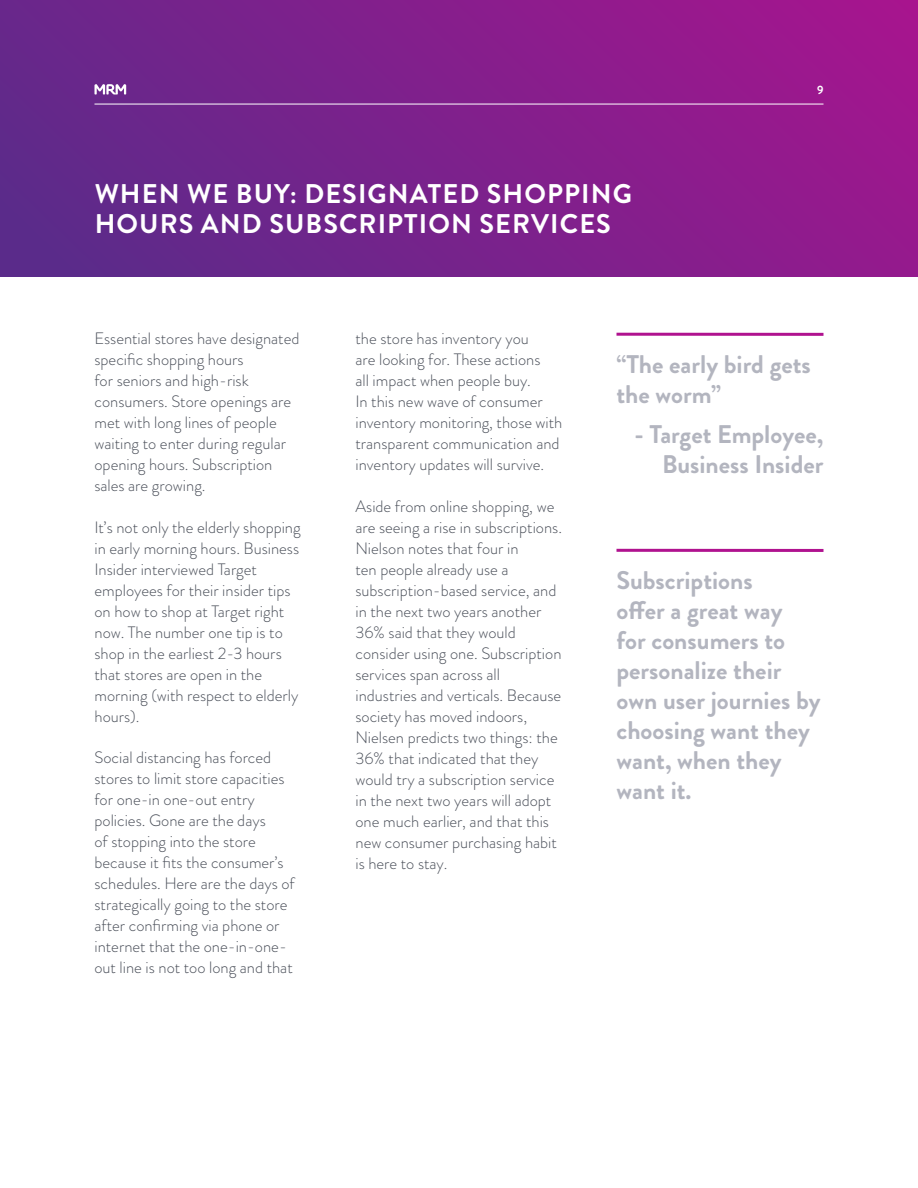
<style>
.page{position:relative;width:918px;height:1188px;background:#fff}
.page>*{position:absolute;margin:0;border:0;box-sizing:border-box;transform-origin:0 0}
.body_copy{font:700 27px/30px "Brandon Grotesque";letter-spacing:.04em;color:#fff}
.subhead{font:700 25.5px/30px "Brandon Grotesque";color:#b3b5bf}
.intro_copy{font:300 16.5px/21px "Brandon Grotesque";color:#4a4f59}
.t1{font:700 12px "Brandon Grotesque";color:#fff}
</style>
<div class="page">
<div style="left:0;top:0;width:918px;height:276px;background:linear-gradient(to right,#5f2a8a,#9f178e)"></div>
<hr style="left:617px;top:549px;width:206px;height:3px;background:#b0128f">
<hr style="left:617px;top:333px;width:207px;height:3px;background:#b0128f">
<svg style="left:95px;top:84px;width:31px;height:11px"></svg>
<hr style="left:94px;top:104px;width:730px;height:1px;background:#fff">
<p class="body_copy" style="left:95px;top:179px;width:539px">WHEN WE BUY: DESIGNATED SHOPPING<br>HOURS AND SUBSCRIPTION SERVICES</p>
<p class="t1" style="left:817px;top:81px;width:8px">9</p>
<p class="intro_copy" style="left:94px;top:328px;width:206px">Essential stores have designated specific shopping hours<br>for seniors and high-risk consumers. Store openings are met with long lines of people waiting to enter during regular opening hours. Subscription sales are growing.</p>
<p class="intro_copy" style="left:94px;top:516px;width:208px">It’s not only the elderly shopping in early morning hours. Business<br>Insider interviewed Target employees for their insider tips on how to shop at Target right now. The number one tip is to shop in the earliest 2-3 hours that stores are open in the morning (with respect to elderly hours).</p>
<p class="intro_copy" style="left:94px;top:747px;width:202px">Social distancing has forced stores to limit store capacities for one-in one-out entry policies. Gone are the days<br>of stopping into the store because it fits the consumer’s schedules. Here are the days of strategically going to the store after confirming via phone or internet that the one-in-one&shy;out line is not too long and that</p>
<p class="intro_copy" style="left:356px;top:328px;width:208px">the store has inventory you<br>are looking for. These actions<br>all impact when people buy.<br>In this new wave of consumer inventory monitoring, those with transparent communication and inventory updates will survive.</p>
<p class="intro_copy" style="left:356px;top:495px;width:208px">Aside from online shopping, we are seeing a rise in subscriptions.<br>Nielson notes that four in<br>ten people already use a subscription-based service, and in the next two years another<br>36% said that they would consider using one. Subscription services span across all industries and verticals. Because society has moved indoors,<br>Nielsen predicts two things: the<br>36% that indicated that they would try a subscription service in the next two years will adopt one much earlier, and that this new consumer purchasing habit is here to stay.</p>
<p class="subhead" style="left:616px;top:350px;width:196px">“The early bird gets the worm”</p>
<p class="subhead" style="left:634px;top:420px;width:191px;text-align:right">- Target Employee,<br>Business Insider</p>
<p class="subhead" style="left:616px;top:566px;width:206px">Subscriptions<br>offer a great way<br>for consumers to personalize their own user journies by choosing want they want, when they want it.</p>
</div>
